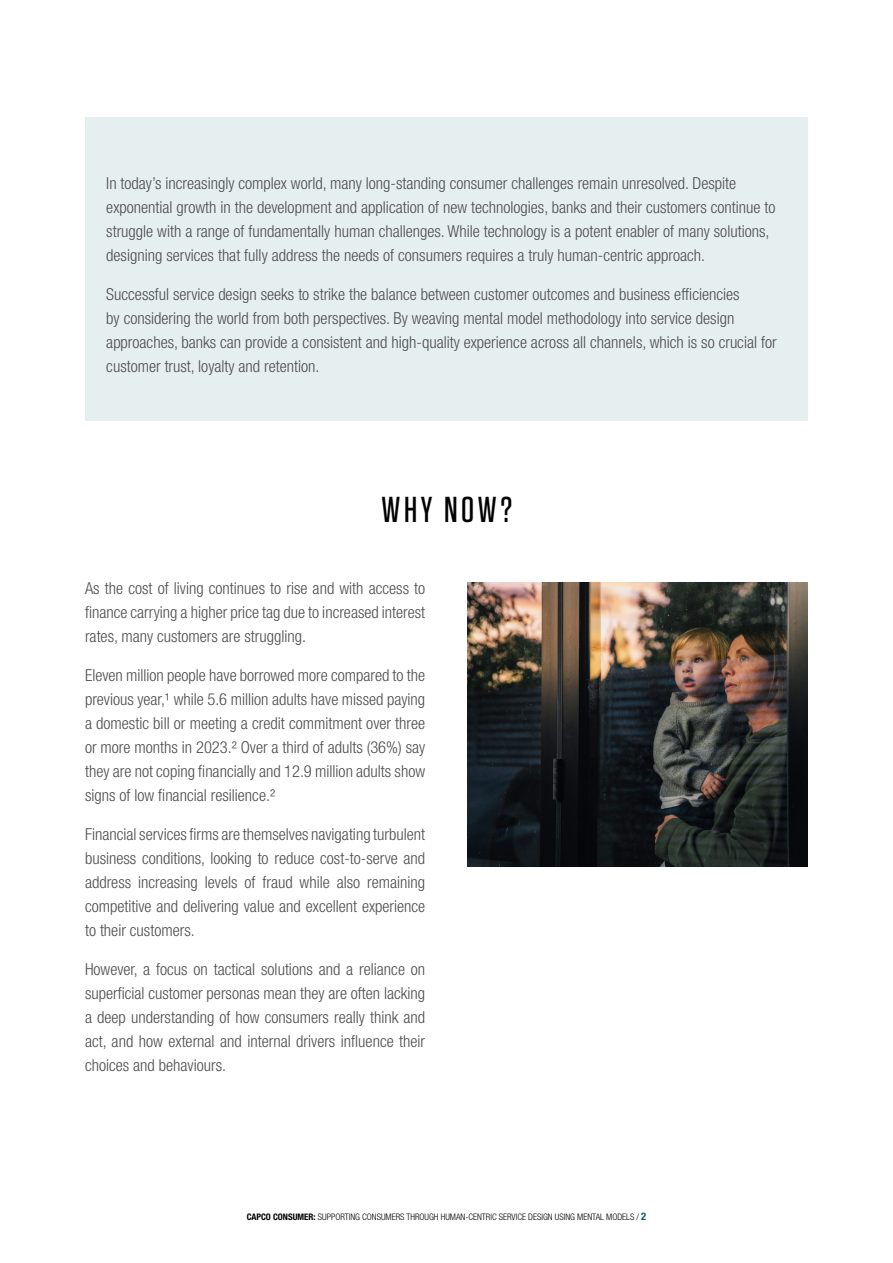
<style>
.page{position:relative;width:893px;height:1263px;background:#fff}
.page>*{position:absolute;margin:0;border:0;box-sizing:border-box;transform-origin:0 0}
.t1{font:500 36px "Tungsten";letter-spacing:.1em;color:#000}
.t2{font:300 condensed 16.5px/24px "Helvetica Neue LT Std";color:#4e4e50;text-align:justify}
.t3{font:300 condensed 9px "Helvetica Neue LT Std";color:#000}
.s1{font-weight:700}
.s2{font-weight:700;font-size:10.5px;color:#006064}
</style>
<div class="page">
<div style="left:85px;top:117px;width:723px;height:303px;background:#e6efef"></div>
<img style="left:468px;top:582px;width:340px;height:284px">
<p class="t2" style="left:106px;top:171px;width:671px;text-align:left">In today’s increasingly complex world, many long-standing consumer challenges remain unresolved. Despite exponential growth in the development and application of new technologies, banks and their customers continue to struggle with a range of fundamentally human challenges. While technology is a potent enabler of many solutions, designing services that fully address the needs of consumers requires a truly human-centric approach.</p>
<p class="t2" style="left:106px;top:282px;width:672px;text-align:left">Successful service design seeks to strike the balance between customer outcomes and business efficiencies<br>by considering the world from both perspectives. By weaving mental model methodology into service design approaches, banks can provide a consistent and high-quality experience across all channels, which is so crucial for customer trust, loyalty and retention.</p>
<h1 class="t1" style="left:381px;top:491px;width:132px">WHY NOW?</h1>
<p class="t2" style="left:85px;top:576px;width:342px">As the cost of living continues to rise and with access to finance carrying a higher price tag due to increased interest rates, many customers are struggling.</p>
<p class="t2" style="left:85px;top:663px;width:342px">Eleven million people have borrowed more compared to the previous year,¹ while 5.6 million adults have missed paying a domestic bill or meeting a credit commitment over three or more months in 2023.² Over a third of adults (36%) say they are not coping financially and 12.9 million adults show signs of low financial resilience.²</p>
<p class="t2" style="left:85px;top:822px;width:342px">Financial services firms are themselves navigating turbulent business conditions, looking to reduce cost-to-serve and address increasing levels of fraud while also remaining competitive and delivering value and excellent experience to their customers.</p>
<p class="t2" style="left:85px;top:957px;width:342px">However, a focus on tactical solutions and a reliance on superficial customer personas mean they are often lacking a deep understanding of how consumers really think and act, and how external and internal drivers influence their choices and behaviours.</p>
<p class="t3" style="left:247px;top:1211px;width:401px"><span class="s1">CAPCO CONSUMER:</span> SUPPORTING CONSUMERS THROUGH HUMAN-CENTRIC SERVICE DESIGN USING MENTAL MODELS / <span class="s2">2</span></p>
</div>
